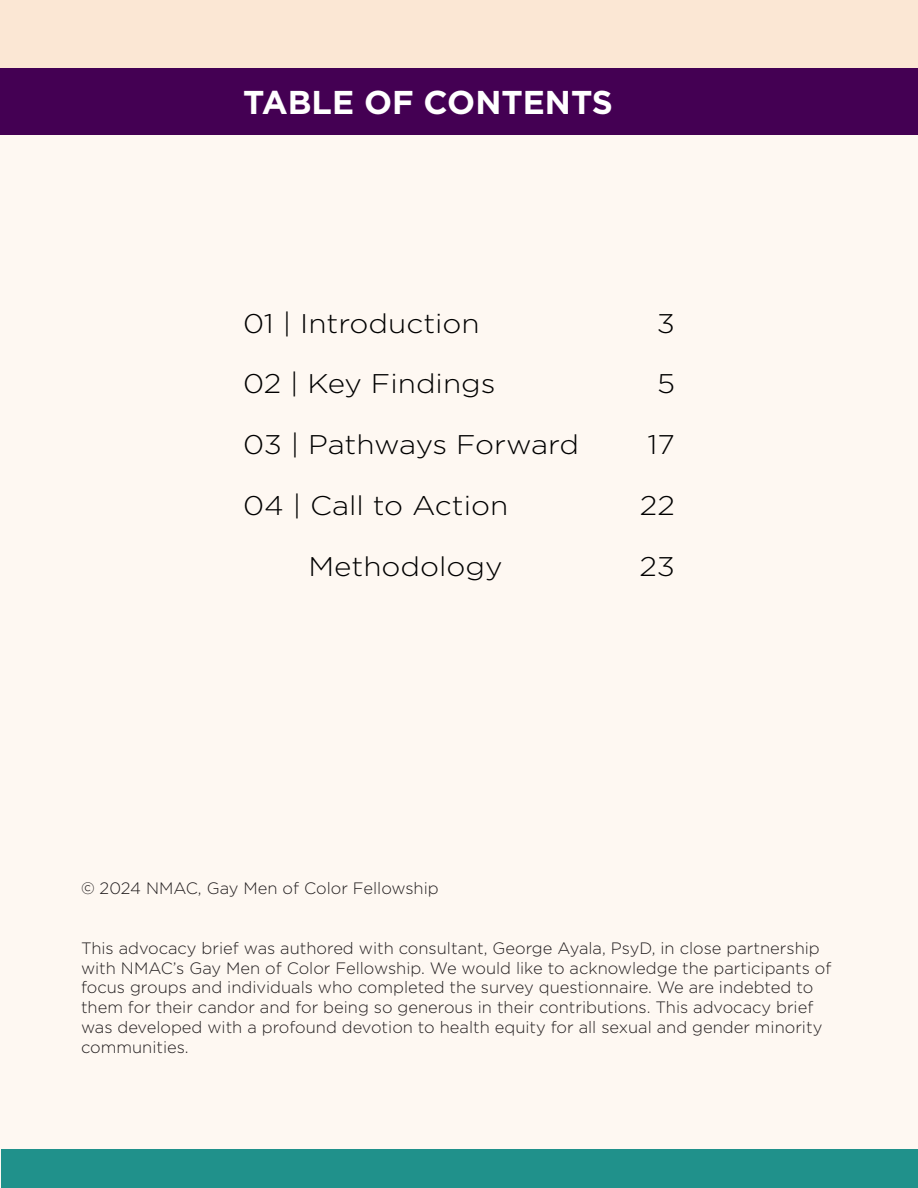
<style>
.page{position:relative;width:918px;height:1188px;background:#fff}
.page>*{position:absolute;margin:0;border:0;box-sizing:border-box;transform-origin:0 0}
.t1{font:700 33px "Gotham";color:#fff}
.Body_Text{font:300 27px "Gotham";color:#000;scale:1.1 1}
.t2{font:300 16.5px/19.8px "Gotham";color:#231f20}
</style>
<div class="page">
<div style="left:0;top:135px;width:918px;height:1053px;background:#fef8f2"></div>
<div style="left:0;top:0;width:918px;height:89px;background:#fbe7d4"></div>
<div style="left:1px;top:68px;width:917px;height:67px;background:#440053"></div>
<div style="left:2px;top:1149px;width:916px;height:39px;background:#20918b"></div>
<p class="t1" style="left:243px;top:81px;width:371px">TABLE OF CONTENTS</p>
<p class="Body_Text" style="left:243px;top:306px;width:217px">01 | Introduction</p>
<p class="Body_Text" style="left:657px;top:306px;width:18px">3</p>
<p class="Body_Text" style="left:243px;top:367px;width:231px">02 | Key Findings</p>
<p class="Body_Text" style="left:657px;top:367px;width:18px">5</p>
<p class="Body_Text" style="left:243px;top:428px;width:307px">03 | Pathways Forward</p>
<p class="Body_Text" style="left:648px;top:428px;width:26px">17</p>
<p class="Body_Text" style="left:243px;top:488px;width:243px">04 | Call to Action</p>
<p class="Body_Text" style="left:640px;top:488px;width:33px">22</p>
<p class="Body_Text" style="left:308px;top:549px;width:178px">Methodology</p>
<p class="Body_Text" style="left:639px;top:549px;width:34px">23</p>
<p class="t2" style="left:81px;top:878px;width:359px">© 2024 NMAC, Gay Men of Color Fellowship</p>
<p class="t2" style="left:81px;top:938px;width:752px">This advocacy brief was authored with consultant, George Ayala, PsyD, in close partnership with NMAC’s Gay Men of Color Fellowship. We would like to acknowledge the participants of focus groups and individuals who completed the survey questionnaire. We are indebted to them for their candor and for being so generous in their contributions. This advocacy brief was developed with a profound devotion to health equity for all sexual and gender minority communities.</p>
</div>
